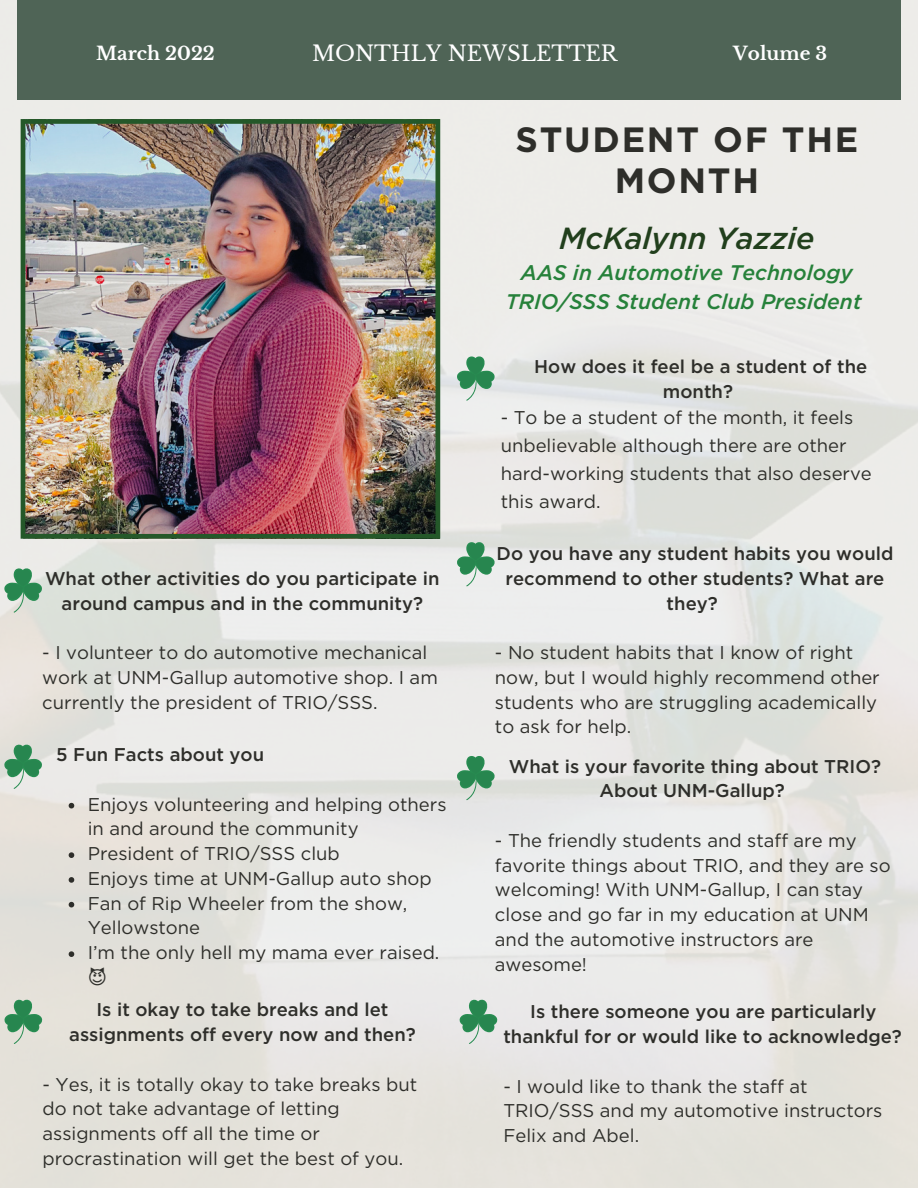
<style>
.page{position:relative;width:918px;height:1188px;background:#fff}
.page>*{position:absolute;margin:0;border:0;box-sizing:border-box;transform-origin:0 0}
.t1{font:700 35.1px/41.7px "Gotham";letter-spacing:.05em;color:#2e2e2a;text-align:center}
.t2{font:italic 500 30.6px "Gotham";color:#213f1c}
.t3{font:italic 500 21.15px/28.5px "Gotham";color:#26813a;text-align:center}
.t4{font:21.15px "Libre Baskerville";color:#fff}
.t5{font:18.45px/24.8px "Gotham";color:#2e2e2a}
.t6{font:500 18.45px/24.8px "Gotham";color:#2e2e2a;text-align:center}
.t7{font:700 18.3px "Libre Baskerville";color:#fff}
</style>
<div class="page">
<img style="left:0;top:0;width:918px;height:1188px">
<div style="left:17px;top:0;width:883px;height:100px;background:#4f6456"></div>
<img style="left:21px;top:119px;width:419px;height:420px">
<svg style="left:4px;top:568px;width:38px;height:45px;background:#8dba9d"></svg>
<svg style="left:4px;top:744px;width:38px;height:45px;background:#8db99e"></svg>
<svg style="left:4px;top:999px;width:38px;height:45px;background:#8db899"></svg>
<svg style="left:456px;top:356px;width:39px;height:45px;background:#92bea4"></svg>
<svg style="left:69px;top:803px;width:5px;height:5px"></svg>
<svg style="left:69px;top:852px;width:5px;height:6px"></svg>
<svg style="left:69px;top:877px;width:5px;height:6px"></svg>
<svg style="left:69px;top:902px;width:5px;height:5px"></svg>
<svg style="left:69px;top:951px;width:5px;height:6px"></svg>
<svg style="left:456px;top:541px;width:39px;height:45px;background:#91bda3"></svg>
<svg style="left:456px;top:755px;width:39px;height:45px;background:#8fbaa0"></svg>
<svg style="left:459px;top:999px;width:38px;height:45px;background:#8fbba1"></svg>
<svg style="left:89px;top:967px;width:16px;height:18px"></svg>
<p class="t7" style="left:96px;top:42px;width:120px">March 2022</p>
<p class="t4" style="left:312px;top:40px;width:307px">MONTHLY NEWSLETTER</p>
<p class="t7" style="left:733px;top:42px;width:95px">Volume 3</p>
<h1 class="t1" style="left:516px;top:118px;width:344px">STUDENT OF THE<br>MONTH</h1>
<h2 class="t2" style="left:559px;top:220px;width:257px">McKalynn Yazzie</h2>
<p class="t3" style="left:506px;top:258px;width:357px">AAS in Automotive Technology<br>TRIO/SSS Student Club President</p>
<p class="t6" style="left:45px;top:566px;width:396px">What other activities do you participate in around campus and in the community?</p>
<p class="t5" style="left:42px;top:640px;width:397px">- I volunteer to do automotive mechanical work at UNM-Gallup automotive shop. I am currently the president of TRIO/SSS.</p>
<p class="t6" style="left:56px;top:742px;width:209px">5 Fun Facts about you</p>
<p class="t5" style="left:88px;top:792px;width:360px">Enjoys volunteering and helping others in and around the community<br>President of TRIO/SSS club<br>Enjoys time at UNM-Gallup auto shop<br>Fan of Rip Wheeler from the show,<br>Yellowstone<br>I’m the only hell my mama ever raised.</p>
<p class="t6" style="left:69px;top:997px;width:348px">Is it okay to take breaks and let assignments off every now and then?</p>
<p class="t5" style="left:42px;top:1072px;width:376px">- Yes, it is totally okay to take breaks but do not take advantage of letting assignments off all the time or procrastination will get the best of you.</p>
<p class="t6" style="left:534px;top:354px;width:335px">How does it feel be a student of the month?</p>
<p class="t5" style="left:501px;top:403px;width:373px;line-height:28.2px">- To be a student of the month, it feels unbelievable although there are other hard-working students that also deserve this award.</p>
<p class="t6" style="left:497px;top:541px;width:398px">Do you have any student habits you would recommend to other students? What are they?</p>
<p class="t5" style="left:495px;top:640px;width:386px">- No student habits that I know of right now, but I would highly recommend other students who are struggling academically to ask for help.</p>
<p class="t6" style="left:509px;top:754px;width:374px">What is your favorite thing about TRIO?<br>About UNM-Gallup?</p>
<p class="t5" style="left:495px;top:828px;width:397px">- The friendly students and staff are my favorite things about TRIO, and they are so welcoming! With UNM-Gallup, I can stay close and go far in my education at UNM and the automotive instructors are awesome!</p>
<p class="t6" style="left:503px;top:999px;width:400px">Is there someone you are particularly thankful for or would like to acknowledge?</p>
<p class="t5" style="left:503px;top:1074px;width:381px">- I would like to thank the staff at<br>TRIO/SSS and my automotive instructors<br>Felix and Abel.</p>
</div>
